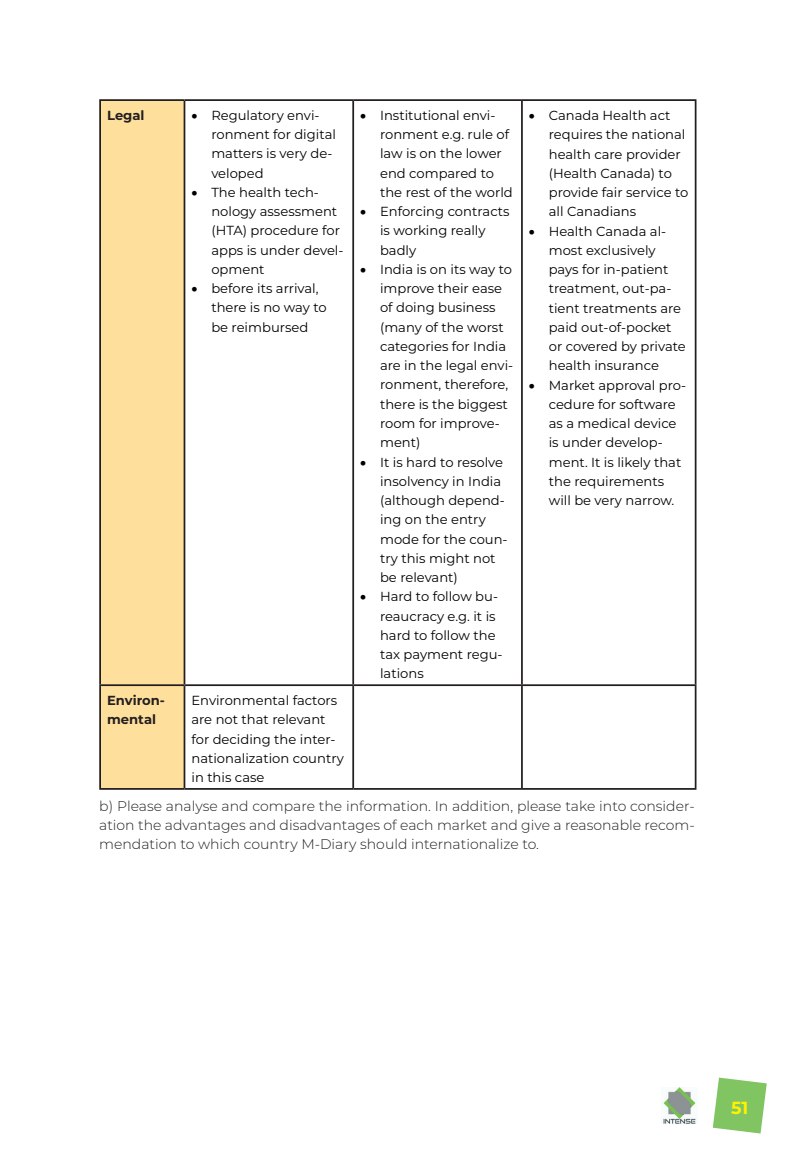
<style>
.page{position:relative;width:794px;height:1166px;background:#fff}
.page>*{position:absolute;margin:0;border:0;box-sizing:border-box;transform-origin:0 0}
.t1{font:700 17.5px "Montserrat";color:#fff101}
.t2{font:300 14px/19.2px "Montserrat";color:#231f20;text-align:justify}
.t3{font:13.12px/19.2px "Montserrat";color:#000}
.t4{font:700 13.12px/19.2px "Montserrat";color:#231f20}
</style>
<div class="page">
<img style="left:663px;top:1087px;width:33px;height:36px">
<svg style="left:713px;top:1077px;width:53px;height:56px"></svg>
<div style="left:101px;top:101px;width:83px;height:687px;background:#ffdf9c"></div>
<hr style="left:99px;top:99px;width:85px;height:2px;background:#231f20">
<hr style="left:99px;top:101px;width:2px;height:583px;background:#231f20">
<hr style="left:184px;top:99px;width:169px;height:2px;background:#231f20">
<hr style="left:184px;top:101px;width:1px;height:583px;background:#231f20">
<hr style="left:353px;top:99px;width:169px;height:2px;background:#231f20">
<hr style="left:352px;top:101px;width:2px;height:583px;background:#231f20">
<hr style="left:522px;top:99px;width:174px;height:2px;background:#231f20">
<hr style="left:521px;top:101px;width:2px;height:583px;background:#231f20">
<hr style="left:694px;top:101px;width:2px;height:583px;background:#231f20">
<hr style="left:99px;top:684px;width:85px;height:2px;background:#231f20">
<hr style="left:99px;top:686px;width:2px;height:102px;background:#231f20">
<hr style="left:184px;top:684px;width:169px;height:2px;background:#231f20">
<hr style="left:184px;top:686px;width:1px;height:102px;background:#231f20">
<hr style="left:353px;top:684px;width:169px;height:2px;background:#231f20">
<hr style="left:352px;top:686px;width:2px;height:102px;background:#231f20">
<hr style="left:522px;top:684px;width:174px;height:2px;background:#231f20">
<hr style="left:521px;top:686px;width:2px;height:102px;background:#231f20">
<hr style="left:694px;top:686px;width:2px;height:102px;background:#231f20">
<hr style="left:99px;top:788px;width:85px;height:2px;background:#231f20">
<hr style="left:184px;top:788px;width:169px;height:2px;background:#231f20">
<hr style="left:353px;top:788px;width:169px;height:2px;background:#231f20">
<hr style="left:522px;top:788px;width:174px;height:2px;background:#231f20">
<p class="t4" style="left:107px;top:105px;width:39px">Legal</p>
<p class="t3" style="left:211px;top:105px;width:126px;text-indent:-20px">• Regulatory envi&shy;ronment for digital matters is very de&shy;veloped</p>
<p class="t3" style="left:211px;top:182px;width:134px;text-indent:-20px">• The health tech&shy;nology assessment (HTA) procedure for apps is under devel&shy;opment</p>
<p class="t3" style="left:211px;top:278px;width:117px;text-indent:-20px">• before its arrival, there is no way to be reimbursed</p>
<p class="t3" style="left:380px;top:105px;width:134px;text-indent:-20px">• Institutional envi&shy;ronment e.g. rule of law is on the lower end compared to the rest of the world</p>
<p class="t3" style="left:380px;top:201px;width:131px;text-indent:-20px">• Enforcing contracts is working really badly</p>
<p class="t3" style="left:380px;top:259px;width:135px;text-indent:-20px">• India is on its way to improve their ease of doing business (many of the worst categories for India are in the legal envi&shy;ronment, therefore, there is the biggest room for improve&shy;ment)</p>
<p class="t3" style="left:380px;top:452px;width:129px;text-indent:-20px">• It is hard to resolve insolvency in India (although depend&shy;ing on the entry mode for the coun&shy;try this might not be relevant)</p>
<p class="t3" style="left:380px;top:586px;width:124px;text-indent:-20px">• Hard to follow bu&shy;reaucracy e.g. it is hard to follow the tax payment regu&shy;lations</p>
<p class="t3" style="left:549px;top:105px;width:141px;text-indent:-20px">• Canada Health act requires the national health care provider (Health Canada) to provide fair service to all Canadians</p>
<p class="t3" style="left:549px;top:221px;width:138px;text-indent:-20px">• Health Canada al&shy;most exclusively pays for in-patient treatment, out-pa&shy;tient treatments are paid out-of-pocket or covered by private health insurance</p>
<p class="t3" style="left:549px;top:375px;width:139px;text-indent:-20px">• Market approval pro&shy;cedure for software as a medical device is under develop&shy;ment. It is likely that the requirements will be very narrow.</p>
<p class="t4" style="left:107px;top:690px;width:59px">Environ&shy;mental</p>
<p class="t3" style="left:191px;top:690px;width:154px">Environmental factors are not that relevant for deciding the inter&shy;nationalization country in this case</p>
<p class="t2" style="left:99px;top:796px;width:597px">b) Please analyse and compare the information. In addition, please take into consider&shy;ation the advantages and disadvantages of each market and give a reasonable recom&shy;mendation to which country M-Diary should internationalize to.</p>
<h1 class="t1" style="left:735px;top:1095px;width:12px">3</h1>
<h1 class="t1" style="left:731px;top:1095px;width:19px">51</h1>
</div>
